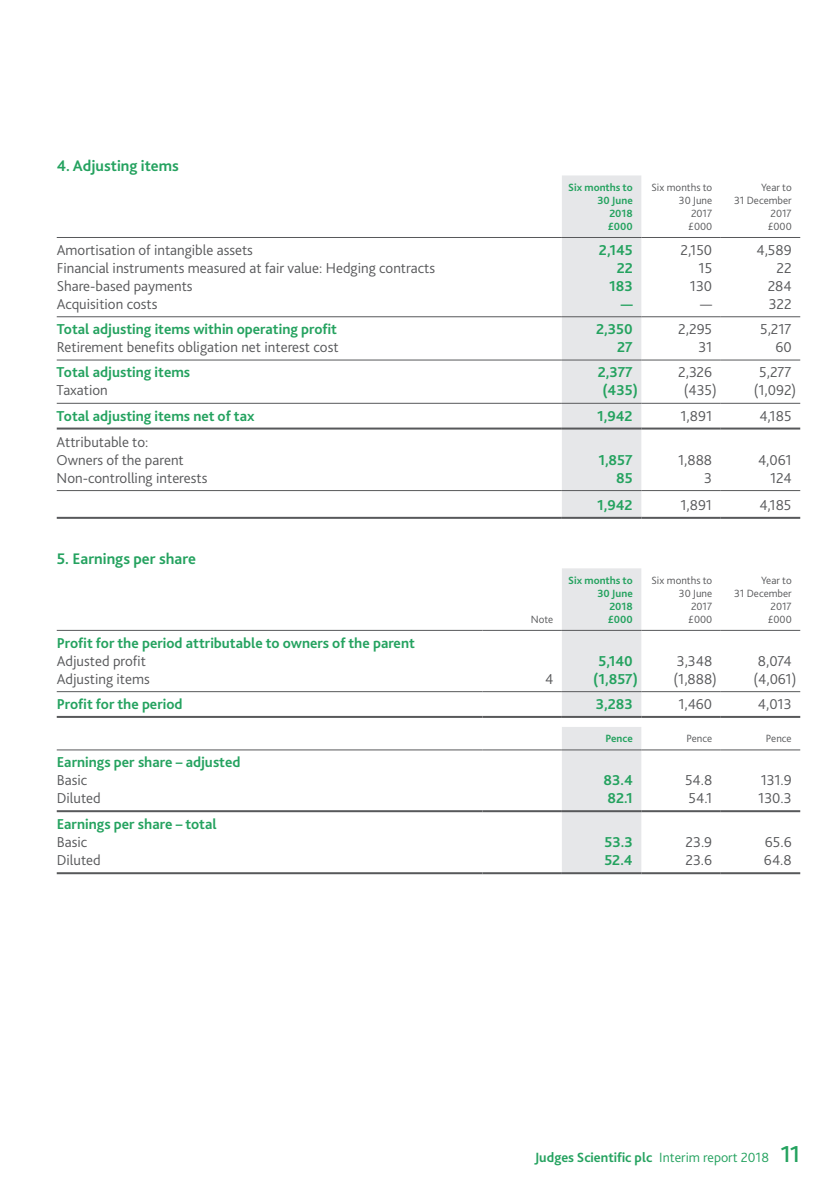
<style>
.page{position:relative;width:840px;height:1191px;background:#fff}
.page>*{position:absolute;margin:0;border:0;box-sizing:border-box;transform-origin:0 0}
.t1{font:700 16px "Bliss 2";color:#24a25f}
.t2{font:300 15px/18px "Bliss 2";color:#57585a}
.t3{font:700 15px "Bliss 2";color:#24a25f}
.t4{font:700 14px "Bliss 2";color:#24a25f}
.t5{font:300 11px/13px "Bliss 2";color:#57585a;text-align:right}
.t6{font:700 11px/13px "Bliss 2";color:#24a25f;text-align:right}
.s1{font-weight:300}
.s2{font-weight:500;font-size:24px}
</style>
<div class="page">
<div style="left:561px;top:175px;width:80px;height:342px;background:#e6e7e9"></div>
<hr style="left:57px;top:490px;width:504px;height:1px;background:#57585a">
<hr style="left:561px;top:490px;width:80px;height:1px;background:#57585a">
<hr style="left:641px;top:490px;width:79px;height:1px;background:#57585a">
<hr style="left:720px;top:490px;width:79px;height:1px;background:#57585a">
<hr style="left:57px;top:517px;width:504px;height:2px;background:#57585a">
<hr style="left:561px;top:517px;width:80px;height:2px;background:#57585a">
<hr style="left:641px;top:517px;width:79px;height:2px;background:#57585a">
<hr style="left:720px;top:517px;width:79px;height:2px;background:#57585a">
<hr style="left:57px;top:237px;width:504px;height:1px;background:#57585a">
<hr style="left:561px;top:237px;width:80px;height:1px;background:#57585a">
<hr style="left:641px;top:237px;width:79px;height:1px;background:#57585a">
<hr style="left:720px;top:237px;width:79px;height:1px;background:#57585a">
<hr style="left:57px;top:316px;width:504px;height:1px;background:#57585a">
<hr style="left:561px;top:316px;width:80px;height:1px;background:#57585a">
<hr style="left:641px;top:316px;width:79px;height:1px;background:#57585a">
<hr style="left:720px;top:316px;width:79px;height:1px;background:#57585a">
<hr style="left:57px;top:360px;width:504px;height:1px;background:#57585a">
<hr style="left:561px;top:360px;width:80px;height:1px;background:#57585a">
<hr style="left:641px;top:360px;width:79px;height:1px;background:#57585a">
<hr style="left:720px;top:360px;width:79px;height:1px;background:#57585a">
<hr style="left:57px;top:403px;width:504px;height:1px;background:#57585a">
<hr style="left:561px;top:403px;width:80px;height:1px;background:#57585a">
<hr style="left:641px;top:403px;width:79px;height:1px;background:#57585a">
<hr style="left:720px;top:403px;width:79px;height:1px;background:#57585a">
<hr style="left:57px;top:427px;width:504px;height:2px;background:#57585a">
<hr style="left:561px;top:427px;width:80px;height:2px;background:#57585a">
<hr style="left:641px;top:427px;width:79px;height:2px;background:#57585a">
<hr style="left:720px;top:427px;width:79px;height:2px;background:#57585a">
<div style="left:561px;top:568px;width:80px;height:148px;background:#e6e7e9"></div>
<hr style="left:57px;top:630px;width:425px;height:1px;background:#57585a">
<hr style="left:482px;top:630px;width:79px;height:1px;background:#57585a">
<hr style="left:561px;top:630px;width:80px;height:1px;background:#57585a">
<hr style="left:641px;top:630px;width:79px;height:1px;background:#57585a">
<hr style="left:720px;top:630px;width:79px;height:1px;background:#57585a">
<hr style="left:57px;top:691px;width:425px;height:1px;background:#57585a">
<hr style="left:482px;top:691px;width:79px;height:1px;background:#57585a">
<hr style="left:561px;top:691px;width:80px;height:1px;background:#57585a">
<hr style="left:641px;top:691px;width:79px;height:1px;background:#57585a">
<hr style="left:720px;top:691px;width:79px;height:1px;background:#57585a">
<hr style="left:57px;top:716px;width:425px;height:2px;background:#57585a">
<hr style="left:482px;top:716px;width:79px;height:2px;background:#57585a">
<hr style="left:561px;top:716px;width:80px;height:2px;background:#57585a">
<hr style="left:641px;top:716px;width:79px;height:2px;background:#57585a">
<hr style="left:720px;top:716px;width:79px;height:2px;background:#57585a">
<div style="left:561px;top:727px;width:80px;height:145px;background:#e6e7e9"></div>
<hr style="left:57px;top:872px;width:425px;height:2px;background:#57585a">
<hr style="left:482px;top:872px;width:79px;height:2px;background:#57585a">
<hr style="left:561px;top:872px;width:80px;height:2px;background:#57585a">
<hr style="left:641px;top:872px;width:79px;height:2px;background:#57585a">
<hr style="left:720px;top:872px;width:79px;height:2px;background:#57585a">
<hr style="left:57px;top:749px;width:425px;height:1px;background:#57585a">
<hr style="left:482px;top:749px;width:79px;height:1px;background:#57585a">
<hr style="left:561px;top:749px;width:80px;height:1px;background:#57585a">
<hr style="left:641px;top:749px;width:79px;height:1px;background:#57585a">
<hr style="left:720px;top:749px;width:79px;height:1px;background:#57585a">
<hr style="left:57px;top:810px;width:425px;height:2px;background:#57585a">
<hr style="left:482px;top:810px;width:79px;height:2px;background:#57585a">
<hr style="left:561px;top:810px;width:80px;height:2px;background:#57585a">
<hr style="left:641px;top:810px;width:79px;height:2px;background:#57585a">
<hr style="left:720px;top:810px;width:79px;height:2px;background:#57585a">
<p class="t1" style="left:57px;top:156px;width:124px">4. Adjusting items</p>
<p class="t6" style="left:568px;top:181px;width:66px">Six months to<br>30 June<br>2018<br>£000</p>
<p class="t5" style="left:651px;top:181px;width:62px">Six months to<br>30 June<br>2017<br>£000</p>
<p class="t5" style="left:733px;top:181px;width:59px">Year to<br>31 December<br>2017<br>£000</p>
<p class="t2" style="left:57px;top:241px;width:197px">Amortisation of intangible assets</p>
<p class="t3" style="left:598px;top:240px;width:35px">2,145</p>
<p class="t2" style="left:680px;top:241px;width:33px">2,150</p>
<p class="t2" style="left:756px;top:241px;width:37px">4,589</p>
<p class="t2" style="left:57px;top:259px;width:380px">Financial instruments measured at fair value: Hedging contracts</p>
<p class="t3" style="left:616px;top:258px;width:18px">22</p>
<p class="t2" style="left:698px;top:259px;width:15px">15</p>
<p class="t2" style="left:776px;top:259px;width:17px">22</p>
<p class="t2" style="left:57px;top:277px;width:137px">Share-based payments</p>
<p class="t3" style="left:608px;top:276px;width:25px">183</p>
<p class="t2" style="left:689px;top:277px;width:24px">130</p>
<p class="t2" style="left:767px;top:277px;width:25px">284</p>
<p class="t2" style="left:57px;top:295px;width:102px">Acquisition costs</p>
<p class="t3" style="left:620px;top:294px;width:13px">—</p>
<p class="t2" style="left:699px;top:295px;width:13px">—</p>
<p class="t2" style="left:768px;top:295px;width:24px">322</p>
<p class="t3" style="left:57px;top:320px;width:282px">Total adjusting items within operating profit</p>
<p class="t3" style="left:596px;top:320px;width:38px">2,350</p>
<p class="t2" style="left:678px;top:320px;width:35px">2,295</p>
<p class="t2" style="left:759px;top:320px;width:33px">5,217</p>
<p class="t2" style="left:57px;top:338px;width:283px">Retirement benefits obligation net interest cost</p>
<p class="t3" style="left:617px;top:338px;width:17px">27</p>
<p class="t2" style="left:698px;top:338px;width:15px">31</p>
<p class="t2" style="left:774px;top:338px;width:18px">60</p>
<p class="t3" style="left:57px;top:363px;width:135px">Total adjusting items</p>
<p class="t3" style="left:597px;top:363px;width:36px">2,377</p>
<p class="t2" style="left:677px;top:363px;width:35px">2,326</p>
<p class="t2" style="left:758px;top:363px;width:34px">5,277</p>
<p class="t2" style="left:57px;top:381px;width:53px">Taxation</p>
<p class="t3" style="left:602px;top:381px;width:37px">(435)</p>
<p class="t2" style="left:683px;top:381px;width:35px">(435)</p>
<p class="t2" style="left:753px;top:381px;width:44px">(1,092)</p>
<p class="t3" style="left:57px;top:406px;width:199px">Total adjusting items net of tax</p>
<p class="t3" style="left:596px;top:406px;width:37px">1,942</p>
<p class="t2" style="left:680px;top:406px;width:33px">1,891</p>
<p class="t2" style="left:759px;top:406px;width:34px">4,185</p>
<p class="t2" style="left:57px;top:432px;width:129px">Attributable to:<br>Owners of the parent</p>
<p class="t3" style="left:598px;top:450px;width:36px">1,857</p>
<p class="t2" style="left:677px;top:450px;width:36px">1,888</p>
<p class="t2" style="left:757px;top:450px;width:35px">4,061</p>
<p class="t2" style="left:57px;top:468px;width:152px">Non-controlling interests</p>
<p class="t3" style="left:615px;top:468px;width:18px">85</p>
<p class="t2" style="left:703px;top:468px;width:9px">3</p>
<p class="t2" style="left:769px;top:468px;width:23px">124</p>
<p class="t3" style="left:596px;top:495px;width:37px">1,942</p>
<p class="t2" style="left:680px;top:496px;width:33px">1,891</p>
<p class="t2" style="left:758px;top:496px;width:34px">4,185</p>
<p class="t1" style="left:57px;top:548px;width:141px">5. Earnings per share</p>
<p class="t5" style="left:530px;top:612px;width:24px">Note</p>
<p class="t6" style="left:568px;top:573px;width:66px">Six months to<br>30 June<br>2018<br>£000</p>
<p class="t5" style="left:651px;top:573px;width:62px">Six months to<br>30 June<br>2017<br>£000</p>
<p class="t5" style="left:733px;top:573px;width:59px">Year to<br>31 December<br>2017<br>£000</p>
<p class="t3" style="left:57px;top:633px;width:359px">Profit for the period attributable to owners of the parent</p>
<p class="t2" style="left:57px;top:651px;width:91px">Adjusted profit</p>
<p class="t3" style="left:598px;top:651px;width:36px">5,140</p>
<p class="t2" style="left:676px;top:651px;width:37px">3,348</p>
<p class="t2" style="left:757px;top:651px;width:35px">8,074</p>
<p class="t2" style="left:57px;top:669px;width:94px">Adjusting items</p>
<p class="t2" style="left:545px;top:669px;width:10px">4</p>
<p class="t3" style="left:593px;top:669px;width:46px">(1,857)</p>
<p class="t2" style="left:673px;top:669px;width:45px">(1,888)</p>
<p class="t2" style="left:753px;top:669px;width:44px">(4,061)</p>
<p class="t3" style="left:57px;top:694px;width:127px">Profit for the period</p>
<p class="t3" style="left:595px;top:694px;width:38px">3,283</p>
<p class="t2" style="left:678px;top:695px;width:35px">1,460</p>
<p class="t2" style="left:757px;top:695px;width:35px">4,013</p>
<p class="t6" style="left:605px;top:732px;width:29px">Pence</p>
<p class="t5" style="left:686px;top:732px;width:27px">Pence</p>
<p class="t5" style="left:765px;top:732px;width:27px">Pence</p>
<p class="t3" style="left:57px;top:753px;width:185px">Earnings per share – adjusted</p>
<p class="t2" style="left:57px;top:771px;width:32px">Basic</p>
<p class="t3" style="left:603px;top:771px;width:31px">83.4</p>
<p class="t2" style="left:684px;top:771px;width:29px">54.8</p>
<p class="t2" style="left:760px;top:771px;width:32px">131.9</p>
<p class="t2" style="left:57px;top:789px;width:46px">Diluted</p>
<p class="t3" style="left:607px;top:789px;width:27px">82.1</p>
<p class="t2" style="left:688px;top:789px;width:25px">54.1</p>
<p class="t2" style="left:757px;top:789px;width:35px">130.3</p>
<p class="t3" style="left:57px;top:815px;width:161px">Earnings per share – total</p>
<p class="t2" style="left:57px;top:833px;width:32px">Basic</p>
<p class="t3" style="left:604px;top:833px;width:30px">53.3</p>
<p class="t2" style="left:685px;top:833px;width:28px">23.9</p>
<p class="t2" style="left:764px;top:833px;width:28px">65.6</p>
<p class="t2" style="left:57px;top:851px;width:46px">Diluted</p>
<p class="t3" style="left:604px;top:851px;width:30px">52.4</p>
<p class="t2" style="left:685px;top:851px;width:28px">23.6</p>
<p class="t2" style="left:763px;top:851px;width:29px">64.8</p>
<p class="t4" style="left:534px;top:1148px;width:267px">Judges Scientific plc <span class="s1">Interim report 2018</span> <span class="s2">11</span></p>
</div>
